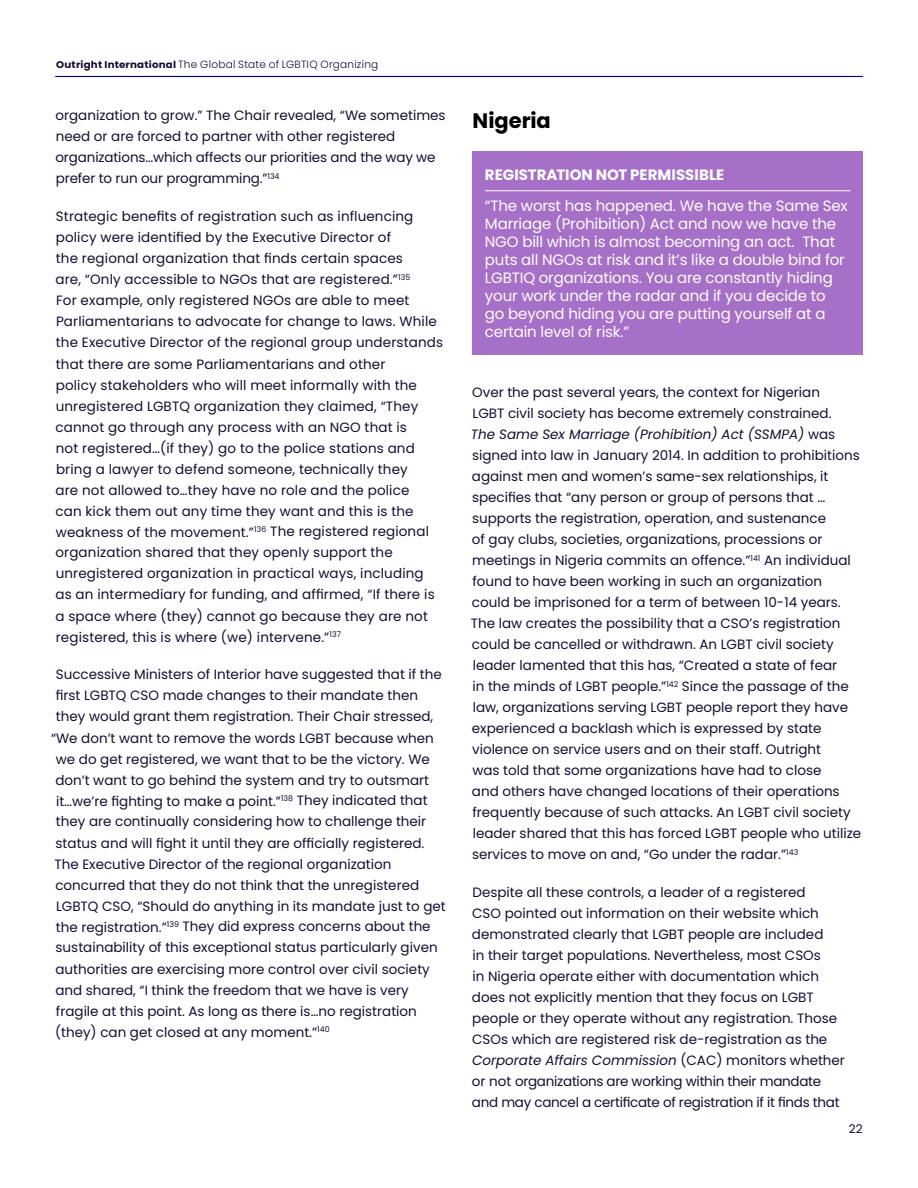
<style>
.page{position:relative;width:918px;height:1188px;background:#fff}
.page>*{position:absolute;margin:0;border:0;box-sizing:border-box;transform-origin:0 0}
.t1{font:700 21px "Poppins";color:#000}
.t2{font:15px/18px "Poppins";letter-spacing:-.01em;color:#fff}
.t3{font:700 15px "Poppins";letter-spacing:.005em;color:#fff}
.t4{font:13.5px/21px "Poppins";color:#170d33}
.t5{font:12px "Poppins";color:#170d33}
.t6{font:300 10.5px "Poppins";letter-spacing:.02em;color:#170d33}
.s1{font-weight:700;font-size:9.75px}
.s2{font-style:italic}
</style>
<div class="page">
<hr style="left:55px;top:76px;width:808px;height:1px;background:#009">
<div style="left:472px;top:151px;width:391px;height:204px;background:#a670c9"></div>
<hr style="left:485px;top:191px;width:365px;height:1px;background:#fff">
<p class="t6" style="left:56px;top:58px;width:324px"><span class="s1">Outright International</span> The Global State of LGBTIQ Organizing</p>
<p class="t4" style="left:55px;top:105px;width:392px">organization to grow.” The Chair revealed, “We sometimes need or are forced to partner with other registered organizations…which affects our priorities and the way we prefer to run our programming.”<sup>134</sup></p>
<p class="t4" style="left:55px;top:206px;width:389px">Strategic benefits of registration such as influencing policy were identified by the Executive Director of<br>the regional organization that finds certain spaces<br>are, “Only accessible to NGOs that are registered.”<sup>135<br></sup>For example, only registered NGOs are able to meet Parliamentarians to advocate for change to laws. While the Executive Director of the regional group understands that there are some Parliamentarians and other<br>policy stakeholders who will meet informally with the unregistered LGBTQ organization they claimed, “They cannot go through any process with an NGO that is<br>not registered…(if they) go to the police stations and bring a lawyer to defend someone, technically they<br>are not allowed to…they have no role and the police<br>can kick them out any time they want and this is the weakness of the movement.”<sup>136</sup> The registered regional organization shared that they openly support the unregistered organization in practical ways, including<br>as an intermediary for funding, and affirmed, “If there is a space where (they) cannot go because they are not registered, this is where (we) intervene.”<sup>137</sup></p>
<p class="t4" style="left:56px;top:664px;width:387px">Successive Ministers of Interior have suggested that if the</p>
<p class="t4" style="left:56px;top:685px;width:364px">first LGBTQ CSO made changes to their mandate then</p>
<p class="t4" style="left:56px;top:706px;width:379px">they would grant them registration. Their Chair stressed,</p>
<p class="t4" style="left:51px;top:727px;width:384px">“We don’t want to remove the words LGBT because when</p>
<p class="t4" style="left:56px;top:748px;width:376px">we do get registered, we want that to be the victory. We</p>
<p class="t4" style="left:55px;top:769px;width:375px">don’t want to go behind the system and try to outsmart</p>
<p class="t4" style="left:56px;top:790px;width:373px">it…we’re fighting to make a point.”<sup>138</sup> They indicated that</p>
<p class="t4" style="left:56px;top:811px;width:372px">they are continually considering how to challenge their</p>
<p class="t4" style="left:56px;top:832px;width:370px">status and will fight it until they are officially registered.</p>
<p class="t4" style="left:54px;top:853px;width:339px">The Executive Director of the regional organization</p>
<p class="t4" style="left:55px;top:874px;width:365px">concurred that they do not think that the unregistered</p>
<p class="t4" style="left:56px;top:895px;width:391px">LGBTQ CSO, “Should do anything in its mandate just to get</p>
<p class="t4" style="left:56px;top:916px;width:376px">the registration.”<sup>139</sup> They did express concerns about the</p>
<p class="t4" style="left:56px;top:937px;width:384px">sustainability of this exceptional status particularly given</p>
<p class="t4" style="left:55px;top:958px;width:376px">authorities are exercising more control over civil society</p>
<p class="t4" style="left:55px;top:979px;width:355px">and shared, “I think the freedom that we have is very</p>
<p class="t4" style="left:56px;top:1000px;width:362px">fragile at this point. As long as there is…no registration</p>
<p class="t4" style="left:55px;top:1021px;width:276px">(they) can get closed at any moment.”<sup>140</sup></p>
<h1 class="t1" style="left:472px;top:109px;width:80px">Nigeria</h1>
<p class="t3" style="left:485px;top:166px;width:241px">REGISTRATION NOT PERMISSIBLE</p>
<p class="t2" style="left:485px;top:197px;width:364px">“The worst has happened. We have the Same Sex Marriage (Prohibition) Act and now we have the NGO bill which is almost becoming an act. That puts all NGOs at risk and it’s like a double bind for LGBTIQ organizations. You are constantly hiding your work under the radar and if you decide to go beyond hiding you are putting yourself at a certain level of risk.”</p>
<p class="t4" style="left:471px;top:382px;width:392px">Over the past several years, the context for Nigerian<br>LGBT civil society has become extremely constrained.<br><span class="s2">The Same Sex Marriage (Prohibition) Act (SSMPA)</span> was signed into law in January 2014. In addition to prohibitions against men and women’s same-sex relationships, it specifies that “any person or group of persons that … supports the registration, operation, and sustenance<br>of gay clubs, societies, organizations, processions or meetings in Nigeria commits an offence.”<sup>141</sup> An individual found to have been working in such an organization could be imprisoned for a term of between 10-14 years.<br>The law creates the possibility that a CSO’s registration could be cancelled or withdrawn. An LGBT civil society leader lamented that this has, “Created a state of fear<br>in the minds of LGBT people.”<sup>142</sup> Since the passage of the law, organizations serving LGBT people report they have experienced a backlash which is expressed by state violence on service users and on their staff. Outright<br>was told that some organizations have had to close<br>and others have changed locations of their operations frequently because of such attacks. An LGBT civil society leader shared that this has forced LGBT people who utilize services to move on and, “Go under the radar.”<sup>143</sup></p>
<p class="t4" style="left:472px;top:882px;width:375px">Despite all these controls, a leader of a registered<br>CSO pointed out information on their website which demonstrated clearly that LGBT people are included<br>in their target populations. Nevertheless, most CSOs<br>in Nigeria operate either with documentation which does not explicitly mention that they focus on LGBT people or they operate without any registration. Those CSOs which are registered risk de-registration as the <span class="s2">Corporate Affairs Commission</span> (CAC) monitors whether or not organizations are working within their mandate and may cancel a certificate of registration if it finds that</p>
<p class="t5" style="left:849px;top:1122px;width:15px">22</p>
</div>
